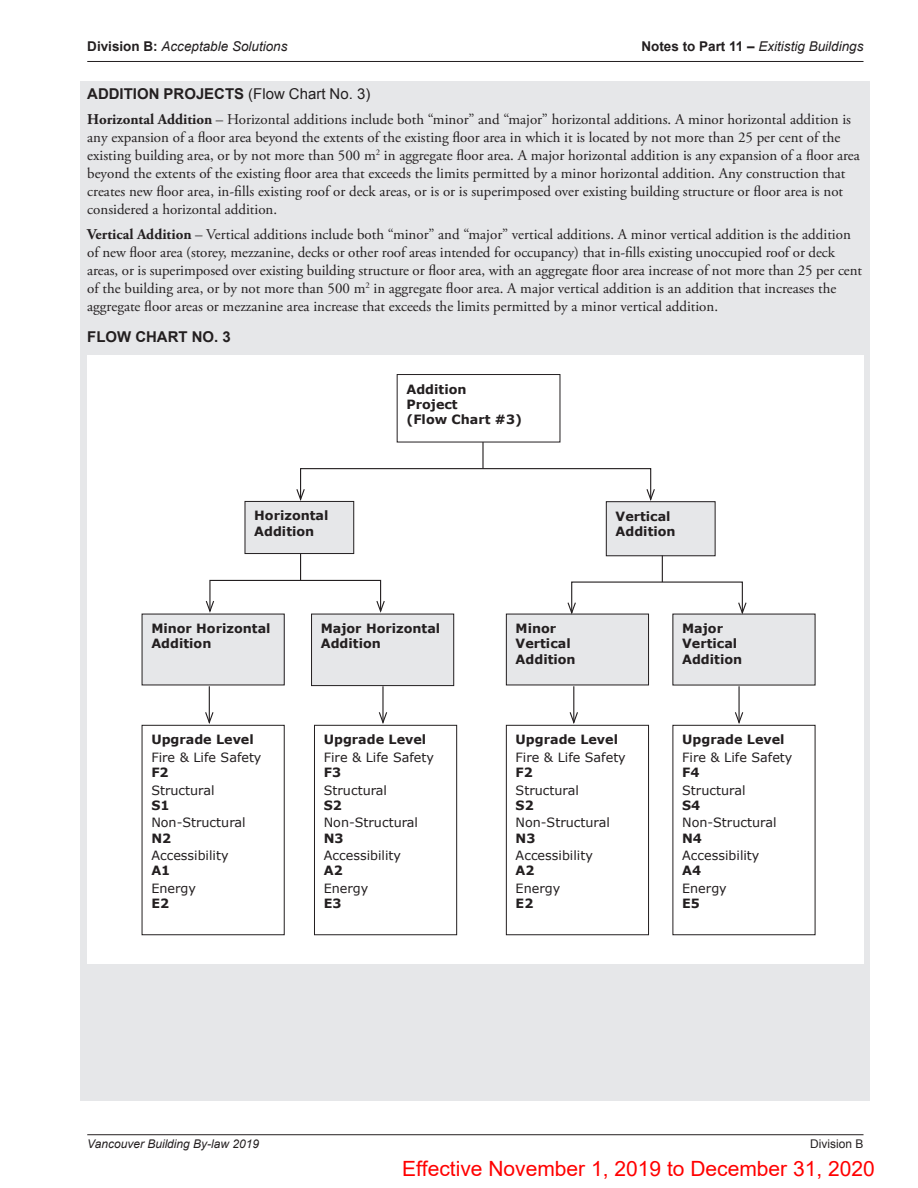
<style>
.page{position:relative;width:918px;height:1188px;background:#fff}
.page>*{position:absolute;margin:0;border:0;box-sizing:border-box;transform-origin:0 0}
.t1{font:21px "Arial";color:#f00}
.t2{font:15px/18px "Adobe Garamond Pro";color:#231f20}
.t3{font:700 15px "Arial";color:#231f20}
.t4{font:italic 13.5px "Arial";color:#231f20}
.t5{font:700 12.75px/15.3px "Verdana";color:#231f20}
.t6{font:12.75px "Verdana";color:#231f20}
.t7{font:italic 12px "Arial";color:#231f20}
.t8{font:12px "Arial";color:#231f20}
.s1{font-weight:700;font-style:normal}
.s2{font-weight:400}
.s3{font-weight:700}
</style>
<div class="page">
<hr style="left:87px;top:1134px;width:777px;height:1px;background:#231f20">
<hr style="left:87px;top:61px;width:777px;height:1px;background:#231f20">
<div style="left:81px;top:82px;width:789px;height:1019px;background:#e6e7e9"></div>
<div style="left:87px;top:355px;width:777px;height:608px;background:#fff"></div>
<div style="left:397px;top:374px;width:163px;height:68px;border:1px solid #231f20"></div>
<div style="left:245px;top:501px;width:109px;height:53px;background:#e6e7e9"></div>
<div style="left:245px;top:501px;width:109px;height:53px;border:1px solid #231f20"></div>
<div style="left:606px;top:502px;width:109px;height:54px;background:#e6e7e9"></div>
<div style="left:606px;top:501px;width:110px;height:55px;border:1px solid #231f20"></div>
<div style="left:142px;top:614px;width:142px;height:71px;background:#e6e7e9"></div>
<div style="left:312px;top:614px;width:142px;height:72px;background:#e6e7e9"></div>
<div style="left:311px;top:614px;width:143px;height:72px;border:1px solid #231f20"></div>
<div style="left:142px;top:725px;width:143px;height:210px;border:1px solid #231f20"></div>
<div style="left:314px;top:725px;width:143px;height:210px;border:1px solid #231f20"></div>
<div style="left:506px;top:614px;width:143px;height:71px;background:#e6e7e9"></div>
<div style="left:506px;top:614px;width:143px;height:71px;border:1px solid #231f20"></div>
<div style="left:673px;top:614px;width:142px;height:71px;background:#e6e7e9"></div>
<div style="left:506px;top:725px;width:143px;height:210px;border:1px solid #231f20"></div>
<div style="left:673px;top:725px;width:142px;height:210px;border:1px solid #231f20"></div>
<hr style="left:209px;top:686px;width:1px;height:36px;background:#231f20">
<svg style="left:204px;top:711px;width:10px;height:15px"></svg>
<hr style="left:382px;top:686px;width:2px;height:36px;background:#231f20">
<svg style="left:378px;top:711px;width:10px;height:15px"></svg>
<hr style="left:573px;top:686px;width:1px;height:36px;background:#231f20">
<svg style="left:569px;top:711px;width:10px;height:15px"></svg>
<hr style="left:738px;top:686px;width:2px;height:36px;background:#231f20">
<svg style="left:734px;top:711px;width:10px;height:15px"></svg>
<svg style="left:300px;top:554px;width:1px;height:26px"></svg>
<div style="left:209px;top:580px;width:172px;height:32px;border:1px solid #231f20"></div>
<svg style="left:205px;top:600px;width:10px;height:14px"></svg>
<svg style="left:375px;top:600px;width:11px;height:14px"></svg>
<svg style="left:662px;top:555px;width:1px;height:27px"></svg>
<svg style="left:567px;top:601px;width:10px;height:15px"></svg>
<svg style="left:737px;top:601px;width:10px;height:14px"></svg>
<hr style="left:482px;top:442px;width:2px;height:27px;background:#231f20">
<div style="left:300px;top:468px;width:351px;height:32px;border:1px solid #231f20"></div>
<svg style="left:295px;top:488px;width:11px;height:15px"></svg>
<svg style="left:646px;top:488px;width:10px;height:15px"></svg>
<p class="t4" style="left:87px;top:38px;width:202px"><span class="s1">Division B:</span> Acceptable Solutions</p>
<p class="t4" style="left:641px;top:38px;width:224px"><span class="s1">Notes to Part 11 –</span> Exitistig Buildings</p>
<p class="t3" style="left:87px;top:84px;width:285px">ADDITION PROJECTS <span class="s2">(Flow Chart No. 3)</span></p>
<p class="t2" style="left:87px;top:111px;width:774px"><span class="s3">Horizontal Addition</span> – Horizontal additions include both “minor” and “major” horizontal additions. A minor horizontal addition is any expansion of a floor area beyond the extents of the existing floor area in which it is located by not more than 25 per cent of the existing building area, or by not more than 500 m<sup>2</sup> in aggregate floor area. A major horizontal addition is any expansion of a floor area beyond the extents of the existing floor area that exceeds the limits permitted by a minor horizontal addition. Any construction that creates new floor area, in-fills existing roof or deck areas, or is or is superimposed over existing building structure or floor area is not considered a horizontal addition.</p>
<p class="t2" style="left:87px;top:226px;width:776px"><span class="s3">Vertical Addition</span> – Vertical additions include both “minor” and “major” vertical additions. A minor vertical addition is the addition of new floor area (storey, mezzanine, decks or other roof areas intended for occupancy) that in-fills existing unoccupied roof or deck areas, or is superimposed over existing building structure or floor area, with an aggregate floor area increase of not more than 25 per cent of the building area, or by not more than 500 m<sup>2</sup> in aggregate floor area. A major vertical addition is an addition that increases the aggregate floor areas or mezzanine area increase that exceeds the limits permitted by a minor vertical addition.</p>
<p class="t3" style="left:87px;top:327px;width:145px">FLOW CHART NO. 3</p>
<p class="t5" style="left:406px;top:381px;width:117px">Addition<br>Project<br>(Flow Chart #3)</p>
<p class="t5" style="left:254px;top:508px;width:76px">Horizontal<br>Addition</p>
<p class="t5" style="left:616px;top:508px;width:62px">Vertical<br>Addition</p>
<p class="t5" style="left:151px;top:621px;width:121px">Minor Horizontal<br>Addition</p>
<p class="t5" style="left:321px;top:621px;width:121px">Major Horizontal<br>Addition</p>
<p class="t5" style="left:151px;top:732px;width:104px">Upgrade Level</p>
<p class="t6" style="left:151px;top:748px;width:112px">Fire &amp; Life Safety</p>
<p class="t5" style="left:151px;top:765px;width:19px">F2</p>
<p class="t6" style="left:151px;top:781px;width:65px">Structural</p>
<p class="t5" style="left:151px;top:797px;width:20px">S1</p>
<p class="t6" style="left:151px;top:814px;width:96px">Non-Structural</p>
<p class="t5" style="left:151px;top:830px;width:21px">N2</p>
<p class="t6" style="left:151px;top:847px;width:79px">Accessibility</p>
<p class="t5" style="left:151px;top:863px;width:20px">A1</p>
<p class="t6" style="left:151px;top:879px;width:46px">Energy</p>
<p class="t5" style="left:151px;top:896px;width:19px">E2</p>
<p class="t5" style="left:324px;top:732px;width:104px">Upgrade Level</p>
<p class="t6" style="left:324px;top:748px;width:112px">Fire &amp; Life Safety</p>
<p class="t5" style="left:324px;top:765px;width:19px">F3</p>
<p class="t6" style="left:324px;top:781px;width:65px">Structural</p>
<p class="t5" style="left:324px;top:797px;width:20px">S2</p>
<p class="t6" style="left:324px;top:814px;width:96px">Non-Structural</p>
<p class="t5" style="left:324px;top:830px;width:21px">N3</p>
<p class="t6" style="left:324px;top:847px;width:79px">Accessibility</p>
<p class="t5" style="left:324px;top:863px;width:20px">A2</p>
<p class="t6" style="left:324px;top:879px;width:46px">Energy</p>
<p class="t5" style="left:324px;top:896px;width:19px">E3</p>
<p class="t5" style="left:516px;top:621px;width:62px">Minor<br>Vertical<br>Addition</p>
<p class="t5" style="left:682px;top:621px;width:62px">Major<br>Vertical<br>Addition</p>
<p class="t5" style="left:516px;top:732px;width:104px">Upgrade Level</p>
<p class="t6" style="left:516px;top:748px;width:112px">Fire &amp; Life Safety</p>
<p class="t5" style="left:516px;top:765px;width:19px">F2</p>
<p class="t6" style="left:516px;top:781px;width:65px">Structural</p>
<p class="t5" style="left:516px;top:797px;width:20px">S2</p>
<p class="t6" style="left:516px;top:814px;width:96px">Non-Structural</p>
<p class="t5" style="left:516px;top:830px;width:21px">N3</p>
<p class="t6" style="left:516px;top:847px;width:79px">Accessibility</p>
<p class="t5" style="left:516px;top:863px;width:20px">A2</p>
<p class="t6" style="left:516px;top:879px;width:46px">Energy</p>
<p class="t5" style="left:516px;top:896px;width:19px">E2</p>
<p class="t5" style="left:682px;top:732px;width:104px">Upgrade Level</p>
<p class="t6" style="left:682px;top:748px;width:112px">Fire &amp; Life Safety</p>
<p class="t5" style="left:682px;top:765px;width:19px">F4</p>
<p class="t6" style="left:682px;top:781px;width:65px">Structural</p>
<p class="t5" style="left:682px;top:797px;width:20px">S4</p>
<p class="t6" style="left:682px;top:814px;width:96px">Non-Structural</p>
<p class="t5" style="left:682px;top:830px;width:21px">N4</p>
<p class="t6" style="left:682px;top:847px;width:79px">Accessibility</p>
<p class="t5" style="left:682px;top:863px;width:20px">A4</p>
<p class="t6" style="left:682px;top:879px;width:46px">Energy</p>
<p class="t5" style="left:682px;top:896px;width:19px">E5</p>
<p class="t7" style="left:87px;top:1136px;width:173px">Vancouver Building By-law 2019</p>
<p class="t8" style="left:810px;top:1136px;width:55px">Division B</p>
<h1 class="t1" style="left:402px;top:1154px;width:474px">Effective November 1, 2019 to December 31, 2020</h1>
</div>
